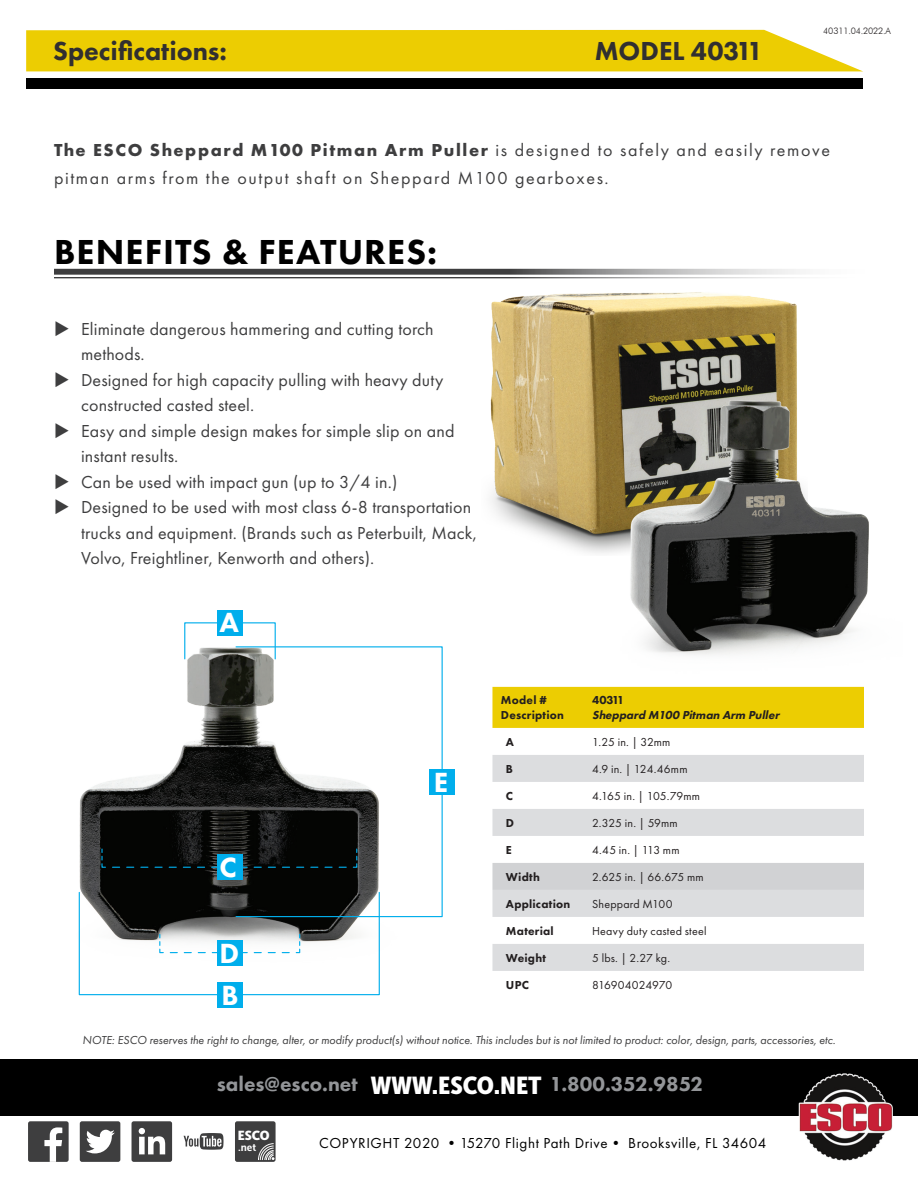
<style>
.page{position:relative;width:918px;height:1188px;background:#fff}
.page>*{position:absolute;margin:0;border:0;box-sizing:border-box;transform-origin:0 0}
.t1{font:800 36px "Futura PT";letter-spacing:.03em;color:#000}
.t2{font:800 28.8px "Futura PT";color:#fff}
.t3{font:800 27px "Futura PT";color:#312f30}
.t4{font:800 21px "Futura PT";color:#939598}
.t5{font:18px/25.5px "Futura PT";letter-spacing:.01em;color:#3e3e3f}
.t6{font:18px/27.6px "Futura PT";letter-spacing:.09em;color:#3e3e3f}
.t7{font:15px "Futura PT";letter-spacing:.04em;color:#000}
.t8{font:12.9px "Museo Sans Cond 900";color:#fff;scale:1.19 1}
.t9{font:italic 12px "Futura PT";color:#3e3e3f}
.t10{font:12px "Futura PT";letter-spacing:.015em;color:#231f20}
.t11{font:800 12px/15px "Futura PT";letter-spacing:.02em;color:#231f20}
.t12{font:italic 800 12px "Futura PT";color:#231f20}
.t13{font:12px "Futura PT";letter-spacing:-.01em;color:#231f20}
.t14{font:10.5px "Museo Sans Cond 700";color:#fff;scale:1.19 1}
.t15{font:300 9px "Futura BT";letter-spacing:-.02em;color:#231f20}
.s1{font-weight:700}
.s2{font-family:"Museo Sans Cond 900";font-weight:400;font-size:24.3px;color:#fff}
</style>
<div class="page">
<img style="left:482px;top:268px;width:315px;height:285px">
<div style="left:0;top:1060px;width:918px;height:56px;background:#000"></div>
<img style="left:798px;top:1073px;width:95px;height:88px">
<div style="left:28px;top:1121px;width:41px;height:41px;background:#3e3e3f;border-radius:2px"></div>
<svg style="left:44px;top:1127px;width:18px;height:35px"></svg>
<div style="left:132px;top:1121px;width:40px;height:41px;background:#3e3e3f;border-radius:2px"></div>
<svg style="left:139px;top:1128px;width:26px;height:26px"></svg>
<div style="left:80px;top:1121px;width:40px;height:41px;background:#3e3e3f;border-radius:2px"></div>
<svg style="left:86px;top:1130px;width:29px;height:23px"></svg>
<svg style="left:184px;top:1133px;width:40px;height:17px"></svg>
<div style="left:235px;top:1121px;width:41px;height:41px;background:#3e3e3f;border-radius:2px"></div>
<svg style="left:258px;top:1143px;width:16px;height:17px"></svg>
<svg style="left:26px;top:30px;width:836px;height:41px;background:#edcf10"></svg>
<div style="left:26px;top:78px;width:837px;height:11px;background:#000"></div>
<div style="left:46px;top:313px;width:438px;height:265px;background:#fff"></div>
<svg style="left:54px;top:269px;width:746px;height:6px;background:#717172"></svg>
<hr style="left:54px;top:277px;width:835px;height:2px;background:#3e3e3f">
<div style="left:492px;top:687px;width:372px;height:41px;background:#eccd02"></div>
<svg style="left:492px;top:755px;width:372px;height:216px;fill:#dcdddf"></svg>
<div style="left:492px;top:863px;width:372px;height:27px;background:#d1d2d4"></div>
<img style="left:78px;top:647px;width:365px;height:349px">
<div style="left:184px;top:622px;width:92px;height:37px;border:1px solid #00aeec"></div>
<div style="left:217px;top:610px;width:26px;height:26px;background:#00aeec"></div>
<div style="left:79px;top:892px;width:301px;height:103px;border:1px solid #00aeec"></div>
<div style="left:217px;top:982px;width:26px;height:26px;background:#00aeec"></div>
<svg style="left:101px;top:849px;width:6px;height:19px"></svg>
<svg style="left:113px;top:849px;width:245px;height:19px;background:#091011"></svg>
<div style="left:217px;top:854px;width:26px;height:26px;background:#00aeec"></div>
<svg style="left:159px;top:934px;width:5px;height:20px"></svg>
<svg style="left:170px;top:934px;width:131px;height:20px"></svg>
<div style="left:217px;top:940px;width:26px;height:26px;background:#00aeec"></div>
<div style="left:429px;top:769px;width:26px;height:26px;background:#00aeec"></div>
<img style="left:596px;top:381px;width:273px;height:311px">
<h3 class="t3" style="left:53px;top:35px;width:175px">Specifications:</h3>
<h3 class="t3" style="left:595px;top:35px;width:170px">MODEL 40311</h3>
<p class="t15" style="left:823px;top:26px;width:69px">40311.04.2022.A</p>
<p class="t6" style="left:54px;top:136px;width:778px"><span class="s1">The ESCO Sheppard M100 Pitman Arm Puller</span> is designed to safely and easily remove pitman arms from the output shaft on Sheppard M100 gearboxes.</p>
<h1 class="t1" style="left:54px;top:230px;width:384px">BENEFITS &amp; FEATURES:</h1>
<p class="t5" style="left:81px;top:316px;width:397px">Eliminate dangerous hammering and cutting torch methods.<br>Designed for high capacity pulling with heavy duty constructed casted steel.<br>Easy and simple design makes for simple slip on and instant results.<br>Can be used with impact gun (up to 3/4 in.)<br>Designed to be used with most class 6-8 transportation trucks and equipment. (Brands such as Peterbuilt, Mack, Volvo, Freightliner, Kenworth and others).</p>
<h2 class="t2" style="left:219px;top:604px;width:21px">A</h2>
<h2 class="t2" style="left:220px;top:849px;width:19px">C</h2>
<h2 class="t2" style="left:220px;top:935px;width:21px">D</h2>
<h2 class="t2" style="left:222px;top:977px;width:19px">B</h2>
<h2 class="t2" style="left:434px;top:764px;width:16px">E</h2>
<p class="t11" style="left:501px;top:693px;width:65px">Model #<br>Description</p>
<p class="t11" style="left:592px;top:693px;width:34px">40311</p>
<p class="t12" style="left:592px;top:708px;width:191px">Sheppard M100 Pitman Arm Puller</p>
<p class="t11" style="left:506px;top:734px;width:10px">A</p>
<p class="t10" style="left:592px;top:735px;width:80px">1.25 in. | 32mm</p>
<p class="t11" style="left:506px;top:761px;width:9px">B</p>
<p class="t10" style="left:592px;top:762px;width:97px">4.9 in. | 124.46mm</p>
<p class="t11" style="left:506px;top:788px;width:9px">C</p>
<p class="t10" style="left:592px;top:789px;width:109px">4.165 in. | 105.79mm</p>
<p class="t11" style="left:506px;top:815px;width:10px">D</p>
<p class="t10" style="left:592px;top:816px;width:87px">2.325 in. | 59mm</p>
<p class="t11" style="left:506px;top:842px;width:8px">E</p>
<p class="t10" style="left:592px;top:843px;width:89px">4.45 in. | 113 mm</p>
<p class="t11" style="left:506px;top:869px;width:36px">Width</p>
<p class="t10" style="left:592px;top:870px;width:113px">2.625 in. | 66.675 mm</p>
<p class="t11" style="left:506px;top:896px;width:66px">Application</p>
<p class="t10" style="left:592px;top:897px;width:82px">Sheppard M100</p>
<p class="t11" style="left:506px;top:923px;width:49px">Material</p>
<p class="t10" style="left:592px;top:924px;width:116px">Heavy duty casted steel</p>
<p class="t11" style="left:506px;top:950px;width:42px">Weight</p>
<p class="t10" style="left:592px;top:951px;width:79px">5 lbs. | 2.27 kg.</p>
<p class="t11" style="left:506px;top:977px;width:25px">UPC</p>
<p class="t13" style="left:592px;top:978px;width:82px">816904024970</p>
<p class="t9" style="left:83px;top:1033px;width:754px">NOTE: ESCO reserves the right to change, alter, or modify product(s) without notice. This includes but is not limited to product: color, design, parts, accessories, etc.</p>
<p class="t4" style="left:217px;top:1071px;width:488px">sales@esco.net <span class="s2">WWW.ESCO.NET</span> 1.800.352.9852</p>
<p class="t8" style="left:238px;top:1128px;width:28px">ESCO</p>
<p class="t14" style="left:238px;top:1141px;width:17px">.net</p>
<p class="t7" style="left:319px;top:1134px;width:449px">COPYRIGHT 2020 •15270 Flight Path Drive• Brooksville, FL 34604</p>
</div>
